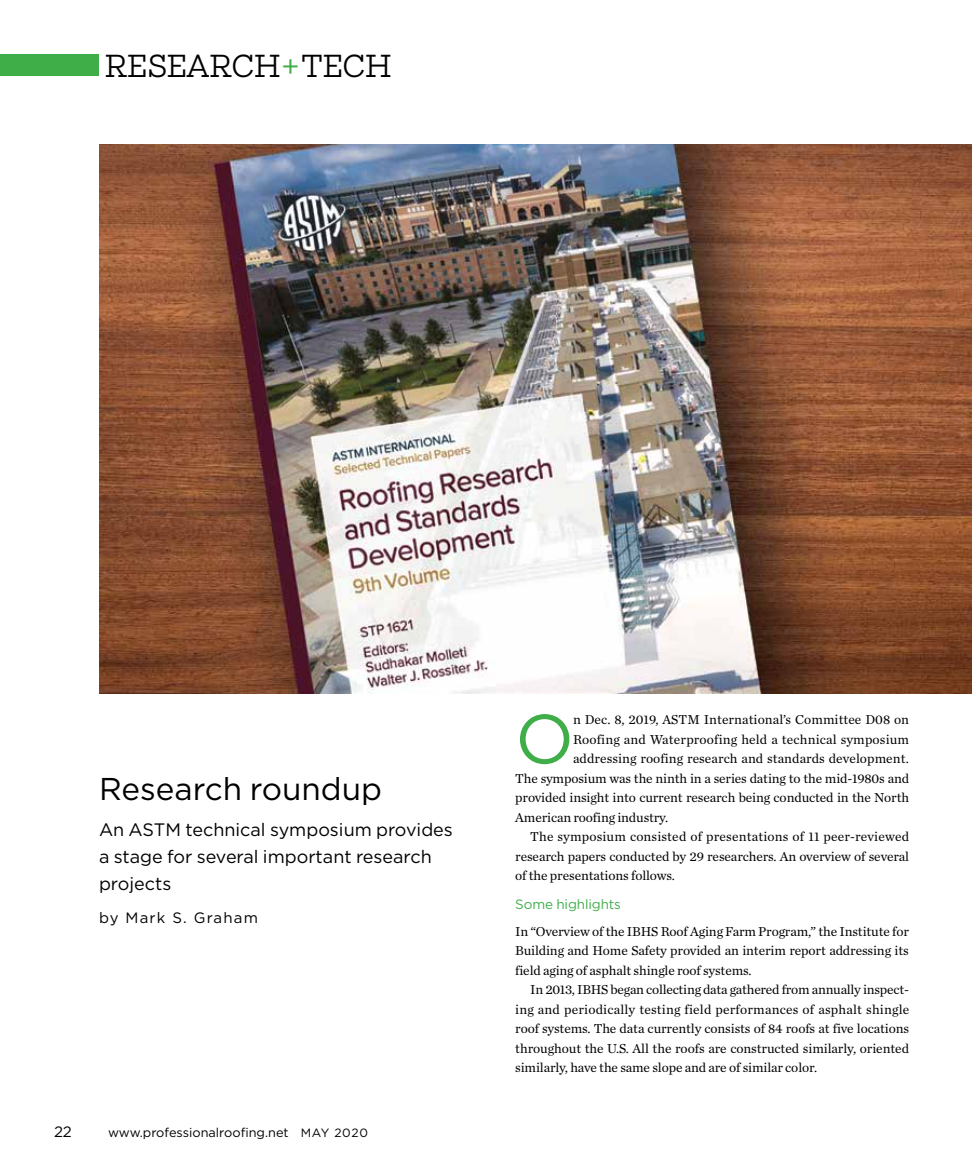
<style>
.page{position:relative;width:972px;height:1175px;background:#fff}
.page>*{position:absolute;margin:0;border:0;box-sizing:border-box;transform-origin:0 0}
.t1{font:69.15px "Gotham";color:#3fae49}
.t2{font:31.5px "Gotham";color:#000}
.t3{font:300 30px "Salvo Serif";letter-spacing:-.005em;color:#000}
.t4{font:18px/27px "Gotham";color:#000}
.t5{font:15px "Gotham";letter-spacing:.08em;color:#000}
.t6{font:13.5px/19.5px "Chronicle Text G1";letter-spacing:-.01em;color:#000;text-align:justify}
.t7{font:13.5px "Chronicle Text G1";letter-spacing:.01em;color:#000}
.t8{font:13.5px "Gotham";letter-spacing:-.01em;color:#3fae49}
.t9{font:12.75px "Gotham";color:#000}
.s1{color:#3fae49}
.s2{font-size:12px}
</style>
<div class="page">
<div style="left:0;top:54px;width:99px;height:22px;background:#3fae49"></div>
<img style="left:99px;top:144px;width:873px;height:549px">
<h3 class="t3" style="left:105px;top:45px;width:288px">RESEARCH<span class="s1">+</span>TECH</h3>
<h2 class="t2" style="left:99px;top:768px;width:285px">Research roundup</h2>
<h3 class="t4" style="left:99px;top:815px;width:355px">An ASTM technical symposium provides a stage for several important research projects</h3>
<p class="t5" style="left:99px;top:907px;width:161px">by Mark S. Graham</p>
<p class="t5" style="left:54px;top:1122px;width:19px">22</p>
<p class="t9" style="left:108px;top:1124px;width:261px">www.professionalroofing.net <span class="s2">MAY 2020</span></p>
<h1 class="t1" style="left:515px;top:694px;width:60px">O</h1>
<p class="t6" style="left:573px;top:709px;width:338px">n Dec. 8, 2019, ASTM International’s Committee D08 on</p>
<p class="t7" style="left:573px;top:729px;width:338px">Roofing and Waterproofing held a technical symposium</p>
<p class="t6" style="left:573px;top:748px;width:337px">addressing roofing research and standards development.</p>
<p class="t6" style="left:515px;top:768px;width:395px">The symposium was the ninth in a series dating to the mid-1980s and</p>
<p class="t6" style="left:515px;top:787px;width:395px">provided insight into current research being conducted in the North</p>
<p class="t6" style="left:515px;top:807px;width:154px">American roofing industry.</p>
<p class="t7" style="left:530px;top:826px;width:380px">The symposium consisted of presentations of 11 peer-reviewed</p>
<p class="t6" style="left:515px;top:846px;width:395px">research papers conducted by 29 researchers. An overview of several</p>
<p class="t6" style="left:515px;top:865px;width:161px">of the presentations follows.</p>
<p class="t8" style="left:515px;top:895px;width:107px">Some highlights</p>
<p class="t6" style="left:515px;top:921px;width:395px">In “Overview of the IBHS Roof Aging Farm Program,” the Institute for Building and Home Safety provided an interim report addressing its field aging of asphalt shingle roof systems.</p>
<p class="t6" style="left:515px;top:979px;width:396px;text-indent:15px">In 2013, IBHS began collecting data gathered from annually inspect&shy;ing and periodically testing field performances of asphalt shingle roof systems. The data currently consists of 84 roofs at five locations throughout the U.S. All the roofs are constructed similarly, oriented similarly, have the same slope and are of similar color.</p>
</div>
